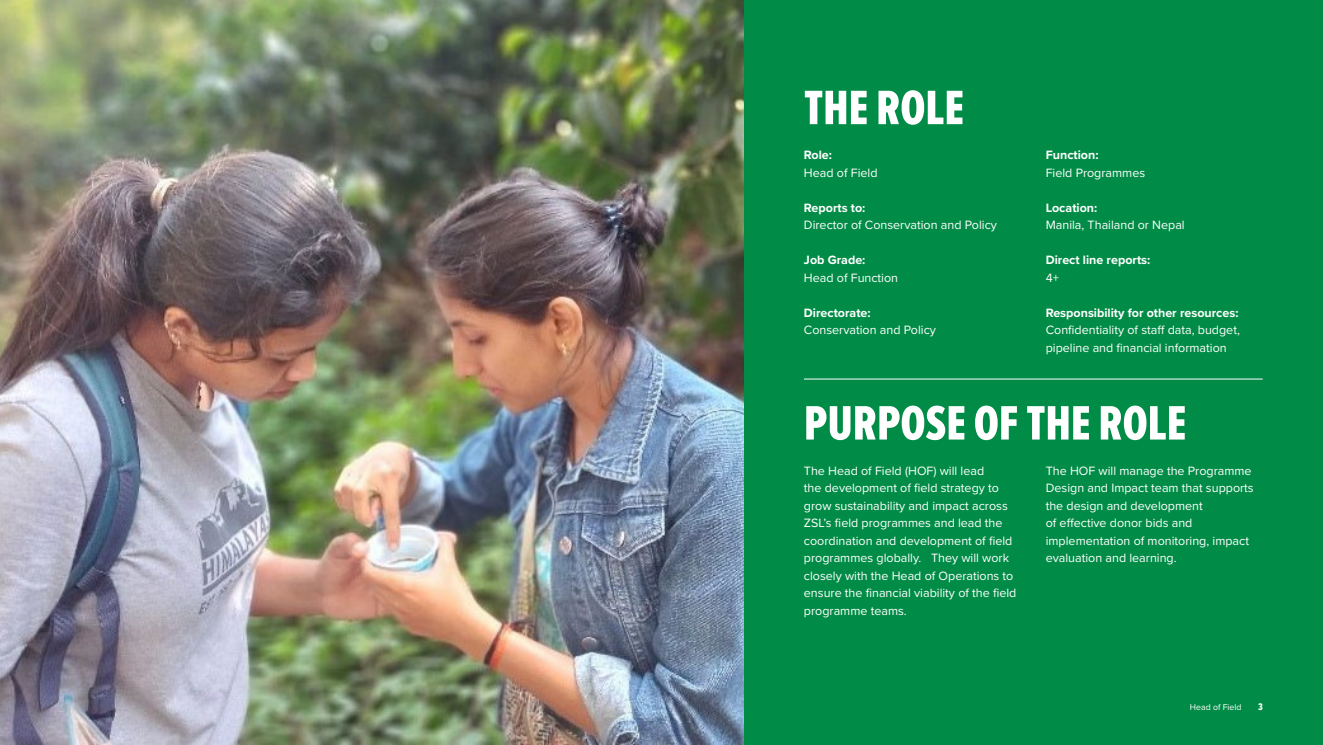
<style>
.page{position:relative;width:1323px;height:745px;background:#fff}
.page>*{position:absolute;margin:0;border:0;box-sizing:border-box;transform-origin:0 0}
.t1{font:50px "Proxima Nova Ex Cn Extrabld";color:#fff}
.t2{font:12.5px/17.5px "Proxima Nova";color:#fff}
.t3{font:700 12.5px "Proxima Nova";color:#fff}
.t4{font:10px "Proxima Nova Ex Cn Extrabld";color:#fff}
.t5{font:8.75px "Proxima Nova";color:#fff}
</style>
<div class="page">
<div style="left:0;top:0;width:1323px;height:744px;background:#008c46"></div>
<img style="left:0;top:0;width:744px;height:744px">
<hr style="left:804px;top:378px;width:459px;height:1px;background:#fff">
<h2 class="t1" style="left:804px;top:71px;width:162px">THE ROLE</h2>
<p class="t3" style="left:804px;top:146px;width:30px">Role:</p>
<p class="t2" style="left:804px;top:163px;width:75px">Head of Field</p>
<p class="t3" style="left:804px;top:198px;width:63px">Reports to:</p>
<p class="t2" style="left:804px;top:216px;width:195px">Director of Conservation and Policy</p>
<p class="t3" style="left:804px;top:251px;width:63px">Job Grade:</p>
<p class="t2" style="left:804px;top:268px;width:96px">Head of Function</p>
<p class="t3" style="left:804px;top:303px;width:68px">Directorate:</p>
<p class="t2" style="left:804px;top:321px;width:134px">Conservation and Policy</p>
<p class="t3" style="left:1046px;top:146px;width:54px">Function:</p>
<p class="t2" style="left:1046px;top:163px;width:101px">Field Programmes</p>
<p class="t3" style="left:1046px;top:198px;width:53px">Location:</p>
<p class="t2" style="left:1046px;top:216px;width:140px">Manila, Thailand or Nepal</p>
<p class="t3" style="left:1046px;top:251px;width:106px">Direct line reports:</p>
<p class="t2" style="left:1046px;top:268px;width:15px">4+</p>
<p class="t3" style="left:1046px;top:303px;width:194px">Responsibility for other resources:</p>
<p class="t2" style="left:1046px;top:321px;width:196px">Confidentiality of staff data, budget, pipeline and financial information</p>
<h2 class="t1" style="left:804px;top:386px;width:384px">PURPOSE OF THE ROLE</h2>
<p class="t2" style="left:804px;top:461px;width:214px">The Head of Field (HOF) will lead<br>the development of field strategy to grow sustainability and impact across ZSL’s field programmes and lead the coordination and development of field programmes globally. They will work closely with the Head of Operations to ensure the financial viability of the field programme teams.</p>
<p class="t2" style="left:1046px;top:461px;width:210px">The HOF will manage the Programme<br>Design and Impact team that supports the design and development<br>of effective donor bids and implementation of monitoring, impact evaluation and learning.</p>
<p class="t5" style="left:1190px;top:700px;width:53px">Head of Field</p>
<p class="t4" style="left:1258px;top:699px;width:6px">3</p>
</div>
